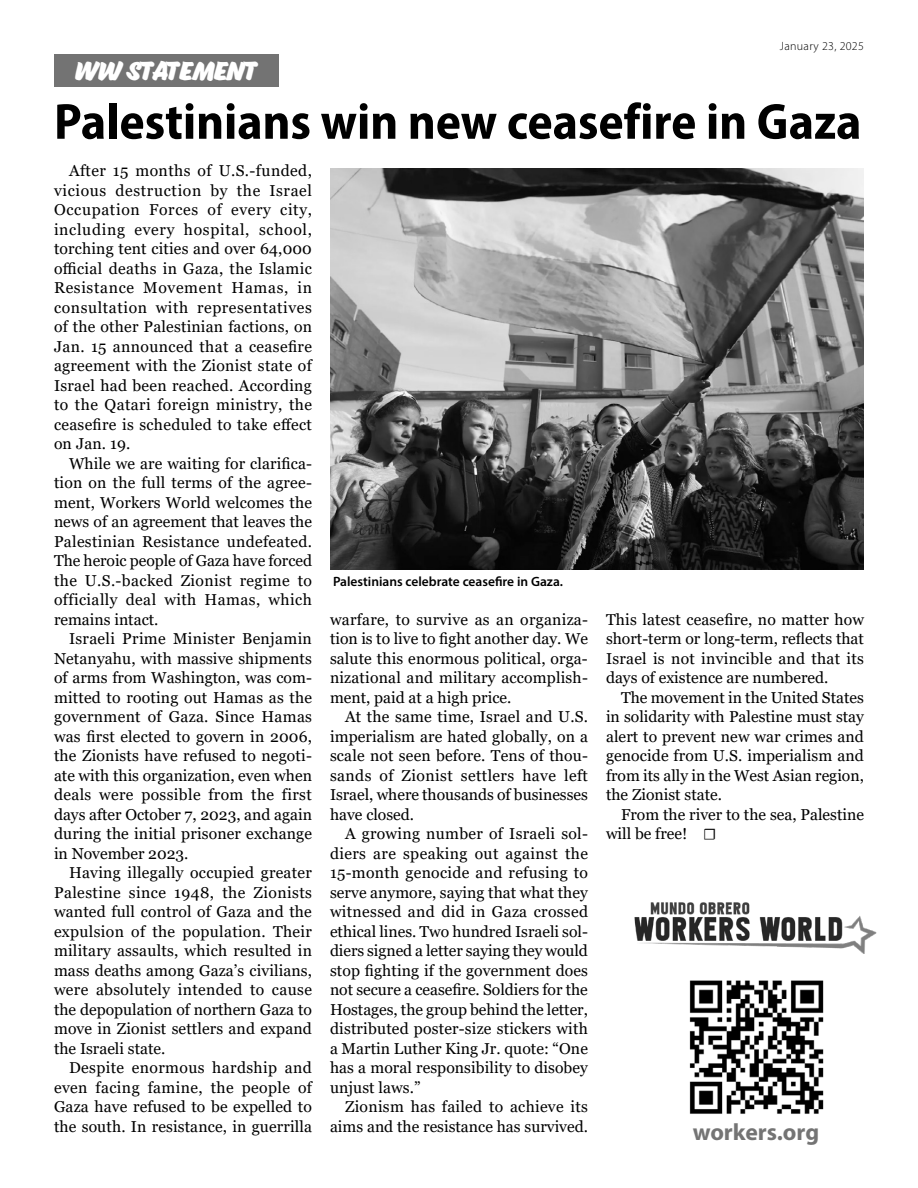
<style>
.page{position:relative;width:918px;height:1188px;background:#fff}
.page>*{position:absolute;margin:0;border:0;box-sizing:border-box;transform-origin:0 0}
.t1{font:700 semi-condensed 51px "Myriad Pro";color:#000}
.t2{font:24px "Eds Market Bold Slant";letter-spacing:-.03em;color:#fff}
.t3{font:700 23.7px "Myriad Pro";color:#747474}
.t4{font:15.75px/19.5px "Georgia";letter-spacing:.005em;color:#000;text-align:justify}
.t5{font:600 13.5px "Myriad Pro";color:#000}
.t6{font:300 12px "Myriad Pro";letter-spacing:.025em;color:#000}
.s1{font-family:"Minion Pro"}
</style>
<div class="page">
<img style="left:635px;top:902px;width:241px;height:52px">
<img style="left:689px;top:980px;width:135px;height:134px">
<img style="left:330px;top:168px;width:534px;height:402px">
<div style="left:54px;top:54px;width:225px;height:33px;background:#737373"></div>
<h2 class="t2" style="left:76px;top:57px;width:183px">WW STATEMENT</h2>
<p class="t6" style="left:780px;top:38px;width:86px">January 23, 2025</p>
<h1 class="t1" style="left:54px;top:89px;width:809px">Palestinians win new ceasefire in Gaza</h1>
<p class="t4" style="left:54px;top:161px;width:260px;text-indent:15px">After 15 months of U.S.-funded, vicious destruction by the Israel Occupation Forces of every city, including every hospital, school, torching tent cities and over 64,000 official deaths in Gaza, the Islamic Resistance Movement Hamas, in consultation with representatives of the other Palestinian factions, on Jan. 15 announced that a ceasefire agreement with the Zionist state of Israel had been reached. According to the Qatari foreign ministry, the ceasefire is scheduled to take effect on Jan. 19.</p>
<p class="t4" style="left:54px;top:454px;width:260px;text-indent:15px">While we are waiting for clarifica&shy;tion on the full terms of the agree&shy;ment, Workers World welcomes the news of an agreement that leaves the Palestinian Resistance undefeated.<br>The heroic people of Gaza have forced the U.S.-backed Zionist regime to officially deal with Hamas, which remains intact.</p>
<p class="t4" style="left:54px;top:629px;width:260px;text-indent:15px">Israeli Prime Minister Benjamin Netanyahu, with massive shipments of arms from Washington, was com&shy;mitted to rooting out Hamas as the government of Gaza. Since Hamas was first elected to govern in 2006, the Zionists have refused to negoti&shy;ate with this organization, even when deals were possible from the first days after October 7, 2023, and again during the initial prisoner exchange in November 2023.</p>
<p class="t4" style="left:54px;top:863px;width:260px;text-indent:15px">Having illegally occupied greater Palestine since 1948, the Zionists wanted full control of Gaza and the expulsion of the population. Their military assaults, which resulted in mass deaths among Gaza’s civilians, were absolutely intended to cause the depopulation of northern Gaza to move in Zionist settlers and expand the Israeli state.</p>
<p class="t4" style="left:54px;top:1058px;width:260px;text-indent:15px">Despite enormous hardship and even facing famine, the people of Gaza have refused to be expelled to the south. In resistance, in guerrilla</p>
<p class="t5" style="left:333px;top:573px;width:232px">Palestinians celebrate ceasefire in Gaza.</p>
<p class="t4" style="left:606px;top:610px;width:260px">This latest ceasefire, no matter how short-term or long-term, reflects that Israel is not invincible and that its days of existence are numbered.</p>
<p class="t4" style="left:606px;top:688px;width:260px;text-indent:15px">The movement in the United States in solidarity with Palestine must stay alert to prevent new war crimes and genocide from U.S. imperialism and from its ally in the West Asian region, the Zionist state.</p>
<p class="t4" style="left:606px;top:805px;width:259px;text-indent:15px">From the river to the sea, Palestine will be free! <span class="s1">☐</span></p>
<p class="t4" style="left:330px;top:610px;width:260px">warfare, to survive as an organiza&shy;tion is to live to fight another day. We salute this enormous political, orga&shy;nizational and military accomplish&shy;ment, paid at a high price.</p>
<p class="t4" style="left:330px;top:707px;width:260px;text-indent:15px">At the same time, Israel and U.S. imperialism are hated globally, on a scale not seen before. Tens of thou&shy;sands of Zionist settlers have left Israel, where thousands of businesses have closed.</p>
<p class="t4" style="left:330px;top:824px;width:260px;text-indent:15px">A growing number of Israeli sol&shy;diers are speaking out against the 15-month genocide and refusing to serve anymore, saying that what they witnessed and did in Gaza crossed ethical lines. Two hundred Israeli sol&shy;diers signed a letter saying they would stop fighting if the government does not secure a ceasefire. Soldiers for the Hostages, the group behind the letter, distributed poster-size stickers with a Martin Luther King Jr. quote: “One has a moral responsibility to disobey unjust laws.”</p>
<p class="t4" style="left:330px;top:1097px;width:260px;text-align:right">Zionism has failed to achieve its aims and the resistance has survived.</p>
<h3 class="t3" style="left:693px;top:1116px;width:128px">workers.org</h3>
</div>
